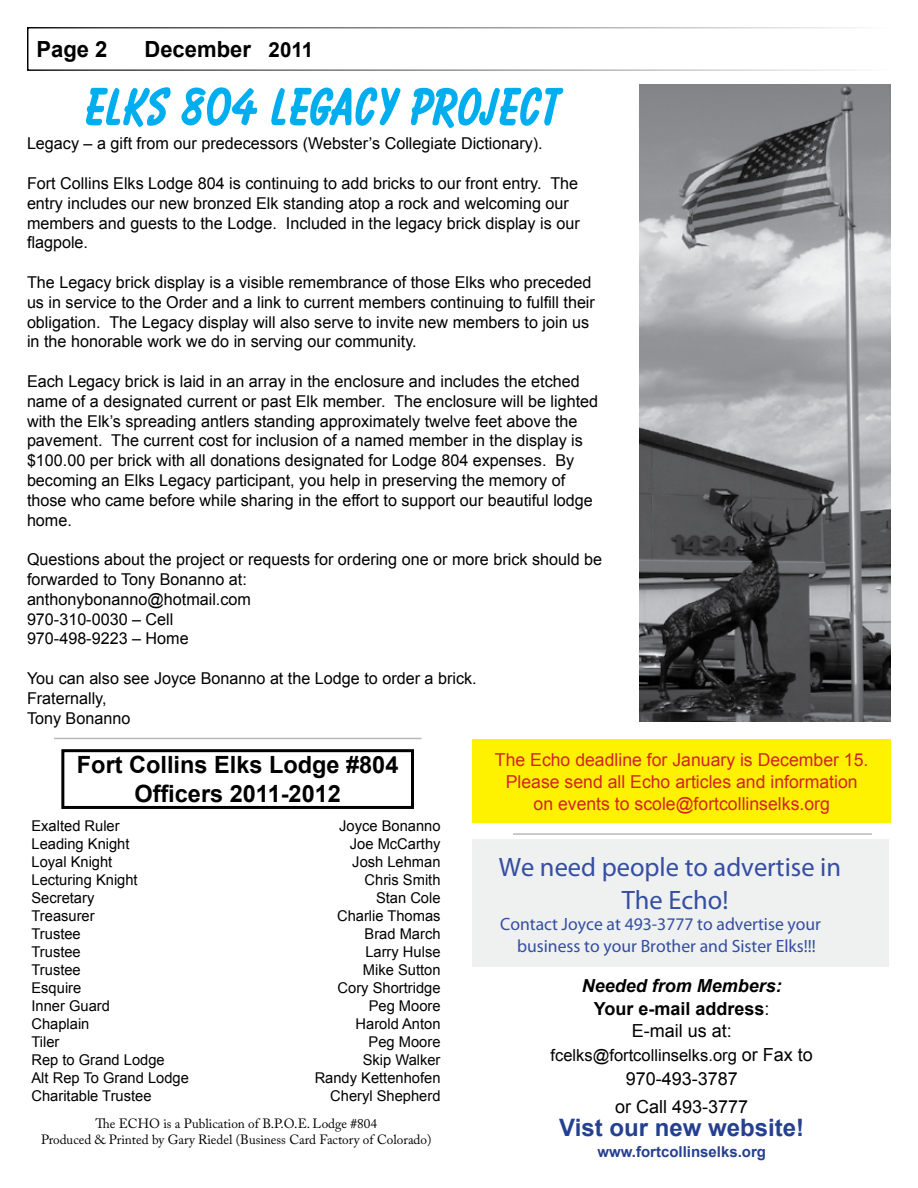
<style>
.page{position:relative;width:918px;height:1188px;background:#fff}
.page>*{position:absolute;margin:0;border:0;box-sizing:border-box;transform-origin:0 0}
.t1{font:26.7px/32.4px "Myriad Pro";color:#344ea2;text-align:center}
.t2{font:700 24px "Arial";color:#25408f}
.t3{font:700 23.7px/28.8px "Arial";color:#000;text-align:center}
.t4{font:700 22.35px "Arial";color:#000}
.t5{font:italic 700 18px/22.5px "Arial";color:#000;text-align:center}
.t6{font:18px/27.6px "Arial";color:#000;text-align:center}
.t7{font:17.85px/21.6px "Arial";color:#d2232a;text-align:center}
.t8{font:17.85px/21.6px "Myriad Pro";color:#344ea2;text-align:right}
.t9{font:16.5px "Arial";color:#000}
.t10{font:16.35px/19.8px "Arial";color:#000}
.t11{font:700 15px "Arial";color:#25408f}
.t12{font:14.85px "Arial";color:#000}
.t13{font:13.35px/16.2px "Adobe Caslon Pro";color:#000;text-align:center}
.s1{font-size:20.85px}
.s2{font-style:normal}
.s3{font-weight:400;font-style:normal}
.s4{font-size:18px}
</style>
<div class="page">
<div style="left:61px;top:749px;width:353px;height:60px;border:3px solid #000"></div>
<div style="left:27px;top:27px;width:864px;height:44px;border:2px solid #fff"></div>
<hr style="left:54px;top:738px;width:368px;height:1px;background:#000">
<div style="left:472px;top:740px;width:419px;height:84px;background:#fff200"></div>
<hr style="left:513px;top:833px;width:359px;height:2px;background:#000">
<img style="left:639px;top:85px;width:252px;height:637px">
<svg style="left:86px;top:87px;width:477px;height:41px"></svg>
<div style="left:472px;top:839px;width:418px;height:128px;background:#eff0f0"></div>
<h3 class="t4" style="left:36px;top:34px;width:73px">Page 2</h3>
<h3 class="t4" style="left:144px;top:34px;width:170px">December <span class="s1">2011</span></h3>
<p class="t10" style="left:27px;top:134px;width:517px">Legacy – a gift from our predecessors (Webster’s Collegiate Dictionary).</p>
<p class="t10" style="left:27px;top:174px;width:554px">Fort Collins Elks Lodge 804 is continuing to add bricks to our front entry. The entry includes our new bronzed Elk standing atop a rock and welcoming our members and guests to the Lodge. Included in the legacy brick display is our flagpole.</p>
<p class="t10" style="left:27px;top:273px;width:569px">The Legacy brick display is a visible remembrance of those Elks who preceded us in service to the Order and a link to current members continuing to fulfill their obligation. The Legacy display will also serve to invite new members to join us in the honorable work we do in serving our community.</p>
<p class="t10" style="left:27px;top:372px;width:573px">Each Legacy brick is laid in an array in the enclosure and includes the etched name of a designated current or past Elk member. The enclosure will be lighted with the Elk’s spreading antlers standing approximately twelve feet above the pavement. The current cost for inclusion of a named member in the display is $100.00 per brick with all donations designated for Lodge 804 expenses. By becoming an Elks Legacy participant, you help in preserving the memory of those who came before while sharing in the effort to support our beautiful lodge home.</p>
<p class="t10" style="left:27px;top:550px;width:577px">Questions about the project or requests for ordering one or more brick should be forwarded to Tony Bonanno at:<br>anthonybonanno@hotmail.com<br>970-310-0030 – Cell<br>970-498-9223 – Home</p>
<p class="t10" style="left:27px;top:668px;width:451px">You can also see Joyce Bonanno at the Lodge to order a brick.<br>Fraternally,<br>Tony Bonanno</p>
<h3 class="t3" style="left:77px;top:751px;width:323px">Fort Collins Elks Lodge #804<br>Officers 2011-2012</h3>
<p class="t12" style="left:32px;top:816px;width:90px">Exalted Ruler</p>
<p class="t12" style="left:339px;top:816px;width:103px">Joyce Bonanno</p>
<p class="t12" style="left:32px;top:834px;width:100px">Leading Knight</p>
<p class="t12" style="left:350px;top:834px;width:92px">Joe McCarthy</p>
<p class="t12" style="left:32px;top:852px;width:82px">Loyal Knight</p>
<p class="t12" style="left:352px;top:852px;width:90px">Josh Lehman</p>
<p class="t12" style="left:32px;top:870px;width:108px">Lecturing Knight</p>
<p class="t12" style="left:365px;top:870px;width:77px">Chris Smith</p>
<p class="t12" style="left:32px;top:888px;width:64px">Secretary</p>
<p class="t12" style="left:376px;top:888px;width:66px">Stan Cole</p>
<p class="t12" style="left:32px;top:906px;width:65px">Treasurer</p>
<p class="t12" style="left:337px;top:906px;width:105px">Charlie Thomas</p>
<p class="t12" style="left:32px;top:924px;width:51px">Trustee</p>
<p class="t12" style="left:365px;top:924px;width:77px">Brad March</p>
<p class="t12" style="left:32px;top:942px;width:51px">Trustee</p>
<p class="t12" style="left:365px;top:942px;width:77px">Larry Hulse</p>
<p class="t12" style="left:32px;top:960px;width:51px">Trustee</p>
<p class="t12" style="left:363px;top:960px;width:79px">Mike Sutton</p>
<p class="t12" style="left:32px;top:978px;width:51px">Esquire</p>
<p class="t12" style="left:338px;top:978px;width:104px">Cory Shortridge</p>
<p class="t12" style="left:32px;top:996px;width:80px">Inner Guard</p>
<p class="t12" style="left:369px;top:996px;width:73px">Peg Moore</p>
<p class="t12" style="left:32px;top:1014px;width:60px">Chaplain</p>
<p class="t12" style="left:356px;top:1014px;width:86px">Harold Anton</p>
<p class="t12" style="left:32px;top:1032px;width:30px">Tiler</p>
<p class="t12" style="left:369px;top:1032px;width:73px">Peg Moore</p>
<p class="t12" style="left:32px;top:1050px;width:135px">Rep to Grand Lodge</p>
<p class="t12" style="left:363px;top:1050px;width:79px">Skip Walker</p>
<p class="t12" style="left:32px;top:1068px;width:159px">Alt Rep To Grand Lodge</p>
<p class="t12" style="left:315px;top:1068px;width:127px">Randy Kettenhofen</p>
<p class="t12" style="left:32px;top:1086px;width:122px">Charitable Trustee</p>
<p class="t12" style="left:330px;top:1086px;width:112px">Cheryl Shepherd</p>
<p class="t13" style="left:41px;top:1115px;width:392px">The ECHO is a Publication of B.P.O.E. Lodge #804<br>Produced &amp; Printed by Gary Riedel (Business Card Factory of Colorado)</p>
<p class="t7" style="left:495px;top:750px;width:375px">The Echo deadline for January is December 15.<br>Please send all Echo articles and information on events to scole@fortcollinselks.org</p>
<h1 class="t1" style="left:499px;top:851px;width:344px">We need people to advertise in<br>The Echo!</h1>
<p class="t8" style="left:500px;top:913px;width:322px">Contact Joyce at 493-3777 to advertise your business to your Brother and Sister Elks!!!</p>
<p class="t5" style="left:582px;top:976px;width:202px">Needed from Members:<br><span class="s2">Your e-mail address</span><span class="s3">:<br>E-mail us at:</span></p>
<p class="t9" style="left:551px;top:1045px;width:264px">fcelks@fortcollinselks.org <span class="s4">or Fax to</span></p>
<p class="t6" style="left:615px;top:1066px;width:135px">970-493-3787<br>or Call 493-3777</p>
<h2 class="t2" style="left:559px;top:1111px;width:246px">Vist our new website!</h2>
<p class="t11" style="left:597px;top:1141px;width:170px">www.fortcollinselks.org</p>
</div>
